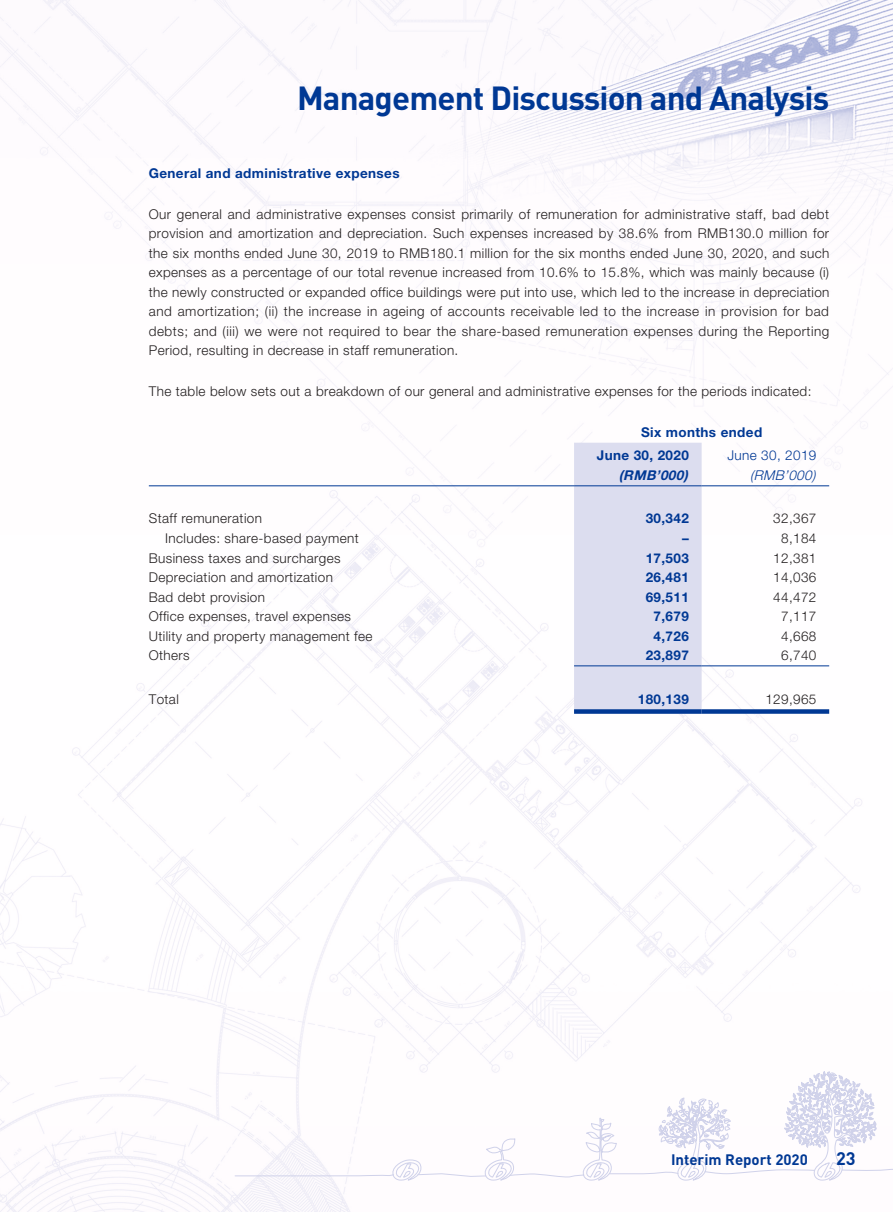
<style>
.page{position:relative;width:893px;height:1212px;background:#fff}
.page>*{position:absolute;margin:0;border:0;box-sizing:border-box;transform-origin:0 0}
.t1{font:700 33px "DIN";letter-spacing:-.025em;color:#003894}
.t2{font:700 18px "DIN";color:#003894}
.t3{font:700 15px "DIN";color:#003894}
._00_Body_text{font:300 13.5px/19.5px "Helvetica Neue LT Std";letter-spacing:.03em;color:#231f20;text-align:justify}
._50_Table_Body{font:300 13.5px "Helvetica Neue LT Std";letter-spacing:.03em;color:#231f20}
._50_Table_Body-2{font:700 13.5px "Helvetica Neue LT Std";letter-spacing:.03em;color:#003894}
._02_Heading_2{font:700 13.5px "Helvetica Neue LT Std";letter-spacing:.03em;color:#003894}
._50_Table_Body-3{font:300 13.5px "Helvetica Neue LT Std";letter-spacing:.03em;color:#003894}
._50_Table_Body-4{font:italic 700 13.5px "Helvetica Neue LT Std";color:#003894}
._50_Table_Body-5{font:italic 300 13.5px "Helvetica Neue LT Std";color:#003894}
</style>
<div class="page">
<img style="left:0;top:0;width:893px;height:1212px">
<svg style="left:235px;top:1174px;width:155px;height:2px"></svg>
<svg style="left:876px;top:1098px;width:17px;height:82px"></svg>
<svg style="left:390px;top:1071px;width:486px;height:109px"></svg>
<div style="left:574px;top:443px;width:128px;height:266px;background:#dcddef"></div>
<hr style="left:149px;top:485px;width:425px;height:1px;background:#003894">
<hr style="left:574px;top:485px;width:128px;height:1px;background:#003894">
<hr style="left:702px;top:485px;width:127px;height:1px;background:#003894">
<hr style="left:574px;top:665px;width:128px;height:1px;background:#003894">
<hr style="left:702px;top:665px;width:127px;height:1px;background:#003894">
<div style="left:574px;top:709px;width:128px;height:5px;background:#003894"></div>
<div style="left:702px;top:709px;width:127px;height:5px;background:#003894"></div>
<h1 class="t1" style="left:297px;top:76px;width:534px">Management Discussion and Analysis</h1>
<p class="_02_Heading_2" style="left:149px;top:165px;width:252px">General and administrative expenses</p>
<p class="_00_Body_text" style="left:149px;top:204px;width:682px">Our general and administrative expenses consist primarily of remuneration for administrative staff, bad debt provision and amortization and depreciation. Such expenses increased by 38.6% from RMB130.0 million for the six months ended June 30, 2019 to RMB180.1 million for the six months ended June 30, 2020, and such expenses as a percentage of our total revenue increased from 10.6% to 15.8%, which was mainly because (i) the newly constructed or expanded office buildings were put into use, which led to the increase in depreciation and amortization; (ii) the increase in ageing of accounts receivable led to the increase in provision for bad debts; and (iii) we were not required to bear the share-based remuneration expenses during the Reporting Period, resulting in decrease in staff remuneration.</p>
<p class="_00_Body_text" style="left:149px;top:381px;width:664px">The table below sets out a breakdown of our general and administrative expenses for the periods indicated:</p>
<p class="_50_Table_Body-2" style="left:641px;top:423px;width:123px">Six months ended</p>
<p class="_50_Table_Body-2" style="left:597px;top:447px;width:94px">June 30, 2020</p>
<p class="_50_Table_Body-3" style="left:727px;top:447px;width:91px">June 30, 2019</p>
<p class="_50_Table_Body-4" style="left:619px;top:467px;width:70px">(RMB’000)</p>
<p class="_50_Table_Body-5" style="left:750px;top:467px;width:67px">(RMB’000)</p>
<p class="_50_Table_Body" style="left:149px;top:510px;width:115px">Staff remuneration</p>
<p class="_50_Table_Body-2" style="left:646px;top:510px;width:45px">30,342</p>
<p class="_50_Table_Body" style="left:773px;top:510px;width:45px">32,367</p>
<p class="_50_Table_Body" style="left:165px;top:530px;width:195px">Includes: share-based payment</p>
<p class="_50_Table_Body-2" style="left:682px;top:530px;width:8px">–</p>
<p class="_50_Table_Body" style="left:781px;top:530px;width:37px">8,184</p>
<p class="_50_Table_Body" style="left:149px;top:549px;width:193px">Business taxes and surcharges</p>
<p class="_50_Table_Body-2" style="left:646px;top:549px;width:45px">17,503</p>
<p class="_50_Table_Body" style="left:773px;top:549px;width:45px">12,381</p>
<p class="_50_Table_Body" style="left:149px;top:569px;width:186px">Depreciation and amortization</p>
<p class="_50_Table_Body-2" style="left:646px;top:569px;width:45px">26,481</p>
<p class="_50_Table_Body" style="left:773px;top:569px;width:45px">14,036</p>
<p class="_50_Table_Body" style="left:149px;top:588px;width:118px">Bad debt provision</p>
<p class="_50_Table_Body-2" style="left:646px;top:588px;width:45px">69,511</p>
<p class="_50_Table_Body" style="left:773px;top:588px;width:45px">44,472</p>
<p class="_50_Table_Body" style="left:149px;top:608px;width:204px">Office expenses, travel expenses</p>
<p class="_50_Table_Body-2" style="left:654px;top:608px;width:37px">7,679</p>
<p class="_50_Table_Body" style="left:781px;top:608px;width:37px">7,117</p>
<p class="_50_Table_Body" style="left:149px;top:627px;width:225px">Utility and property management fee</p>
<p class="_50_Table_Body-2" style="left:654px;top:627px;width:37px">4,726</p>
<p class="_50_Table_Body" style="left:781px;top:627px;width:37px">4,668</p>
<p class="_50_Table_Body" style="left:149px;top:647px;width:42px">Others</p>
<p class="_50_Table_Body-2" style="left:646px;top:647px;width:45px">23,897</p>
<p class="_50_Table_Body" style="left:781px;top:647px;width:37px">6,740</p>
<p class="_50_Table_Body" style="left:149px;top:690px;width:32px">Total</p>
<p class="_50_Table_Body-2" style="left:638px;top:690px;width:53px">180,139</p>
<p class="_50_Table_Body" style="left:765px;top:690px;width:53px">129,965</p>
<p class="t3" style="left:671px;top:1149px;width:138px">Interim Report 2020</p>
<h2 class="t2" style="left:836px;top:1146px;width:21px">23</h2>
</div>
